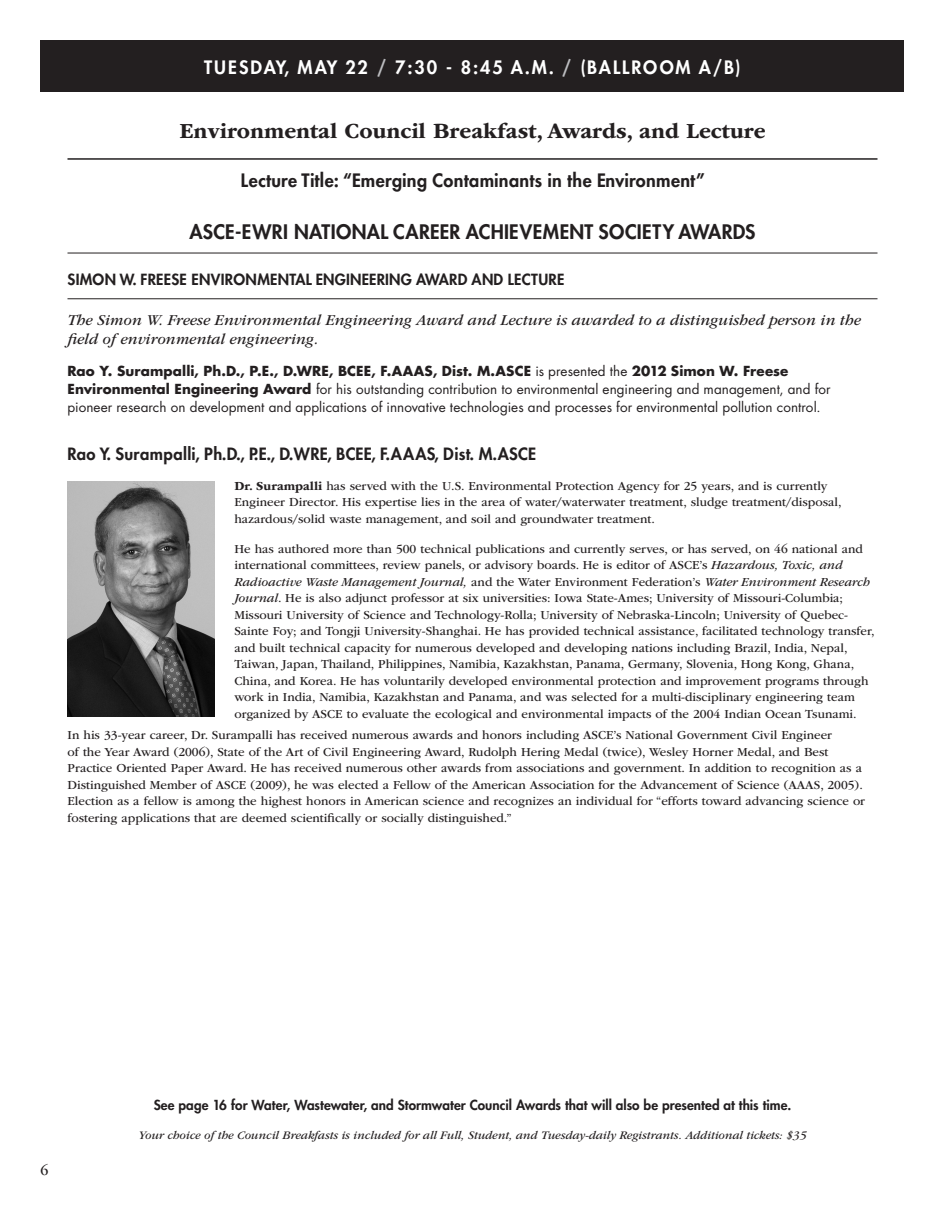
<style>
.page{position:relative;width:945px;height:1215px;background:#fff}
.page>*{position:absolute;margin:0;border:0;box-sizing:border-box;transform-origin:0 0}
.t1{font:700 22.5px "ITC Garamond Std";color:#231f20}
.t2{font:800 19.5px "Futura";letter-spacing:.01em;color:#231f20}
.t3{font:800 18px "Futura";letter-spacing:.015em;color:#231f20}
.t4{font:800 18px "Futura";letter-spacing:.11em;color:#fff}
.t5{font:800 16.5px "Futura";letter-spacing:.02em;color:#231f20}
.t6{font:italic 15.75px/19.5px "ITC Garamond Std";color:#231f20}
.t7{font:800 15px "Futura";letter-spacing:.01em;color:#231f20}
.t8{font:15px "ITC Garamond Std";color:#231f20}
.t9{font:13.5px/18px "Futura Std";letter-spacing:.005em;color:#231f20}
.t10{font:800 13.5px "Futura";color:#231f20}
.t11{font:12.75px/16.5px "ITC Garamond Std";color:#231f20}
.t12{font:italic 12px "ITC Garamond Std";color:#231f20}
.s1{color:#bcbdc0}
.s2{font-weight:700}
.s3{font-style:italic}
</style>
<div class="page">
<hr style="left:68px;top:158px;width:810px;height:2px;background:#231f20">
<div style="left:40px;top:40px;width:864px;height:52px;background:#231f20"></div>
<hr style="left:68px;top:253px;width:810px;height:1px;background:#231f20">
<hr style="left:68px;top:298px;width:810px;height:1px;background:#231f20">
<img style="left:68px;top:482px;width:146px;height:235px">
<h3 class="t4" style="left:204px;top:55px;width:538px">TU ESday, May 22 <span class="s1">/</span> 7:30 - 8:45 a.m. <span class="s1">/</span> (BALLROOM A/B)</h3>
<h1 class="t1" style="left:179px;top:118px;width:588px">Environmental Council Breakfast, Awards, and Lecture</h1>
<h3 class="t3" style="left:241px;top:168px;width:466px">Lecture Title: “Emerging Contaminants in the Environment”</h3>
<h2 class="t2" style="left:189px;top:219px;width:555px">ASCE-EWRI NATIONAL CAREER ACHIEVEMENT SOCIETY AWARDS</h2>
<p class="t7" style="left:68px;top:269px;width:498px">SIMON W. FREESE ENVIRONMENTAL ENGINEERING AWARD AND LECTU RE</p>
<p class="t6" style="left:68px;top:310px;width:795px">The Simon W. Freese Environmental Engineering Award and Lecture is awarded to a distinguished person in the field of environmental engineering.</p>
<p class="t9" style="left:68px;top:362px;width:765px"><span class="s2">Rao Y. Surampalli, Ph.D., P.E., D.WRE, BCEE, F.AAAS, Dist. M.ASCE</span> is presented the <span class="s2">2012 Simon W. Freese<br>Environmental Engineering Award</span> for his outstanding contribution to environmental engineering and management, and for pioneer research on development and applications of innovative technologies and processes for environmental pollution control.</p>
<p class="t5" style="left:68px;top:443px;width:470px">Rao Y. Surampalli, Ph.D., P.E., D.WRE, BCEE, F.AAAS, Dist. M.ASCE</p>
<p class="t11" style="left:234px;top:478px;width:609px"><span class="s2">Dr. Surampalli</span> has served with the U.S. Environmental Protection Agency for 25 years, and is currently<br>Engineer Director. His expertise lies in the area of water/waterwater treatment, sludge treatment/disposal, hazardous/solid waste management, and soil and groundwater treatment.</p>
<p class="t11" style="left:234px;top:541px;width:642px">He has authored more than 500 technical publications and currently serves, or has served, on 46 national and international committees, review panels, or advisory boards. He is editor of ASCE ’s <span class="s3">Hazardous, Toxic, and Radioactive Waste Management Journal,</span> and the Water Environment Federation’s <span class="s3">Water Environment Research Journal</span>. He is also adjunct professor at six universities: Iowa State-Ames; University of Missouri-Columbia; Missouri University of Science and Technology-Rolla; University of Nebraska-Lincoln; University of Quebec-Sainte Foy; and Tongji University-Shanghai. He has provided technical assistance, facilitated technology transfer, and built technical capacity for numerous developed and developing nations including Brazil, India, Nepal, Taiwan, Japan, Thailand, Philippines, Namibia, Kazakhstan, Panama, Germany, Slovenia, Hong Kong, Ghana, China, and Korea. He has voluntarily developed environmental protection and improvement programs through work in India, Namibia, Kazakhstan and Panama, and was selected for a multi-disciplinary engineering team organized by ASCE</p>
<p class="t11" style="left:68px;top:704px;width:791px;line-height:21.1px;text-indent:279px">to evaluate the ecological and environmental impacts of the 2004 Indian Ocean Tsunami.<br>In his 33-year career, Dr. Surampalli has received numerous awards and honors including ASCE ’s National Government Civil Engineer</p>
<p class="t11" style="left:68px;top:743px;width:796px">of the Year Award (2006), State of the Art of Civil Engineering Award, Rudolph Hering Medal (twice), Wesley Horner Medal, and Best<br>Practice Oriented Paper Award. He has received numerous other awards from associations and government. In addition to recognition as a<br>Distinguished Member of ASCE</p>
<p class="t11" style="left:68px;top:776px;width:799px;text-indent:183px">(2009), he was elected a Fellow of the American Association for the Advancement of Science (AAAS, 2005).<br>Election as a fellow is among the highest honors in American science and recognizes an individual for “efforts toward advancing science or fostering applications that are deemed scientifically or socially distinguished.”</p>
<p class="t8" style="left:40px;top:1162px;width:9px">6</p>
<p class="t10" style="left:154px;top:1096px;width:639px">See page 16 for Water, Wastewater, and Stormwater Council Awards that will also be presented at this time.</p>
<p class="t12" style="left:139px;top:1129px;width:669px">Your choice of the Council Breakfasts is included for all Full, Student, and Tuesday-daily Registrants. Additional tickets: $35</p>
</div>
